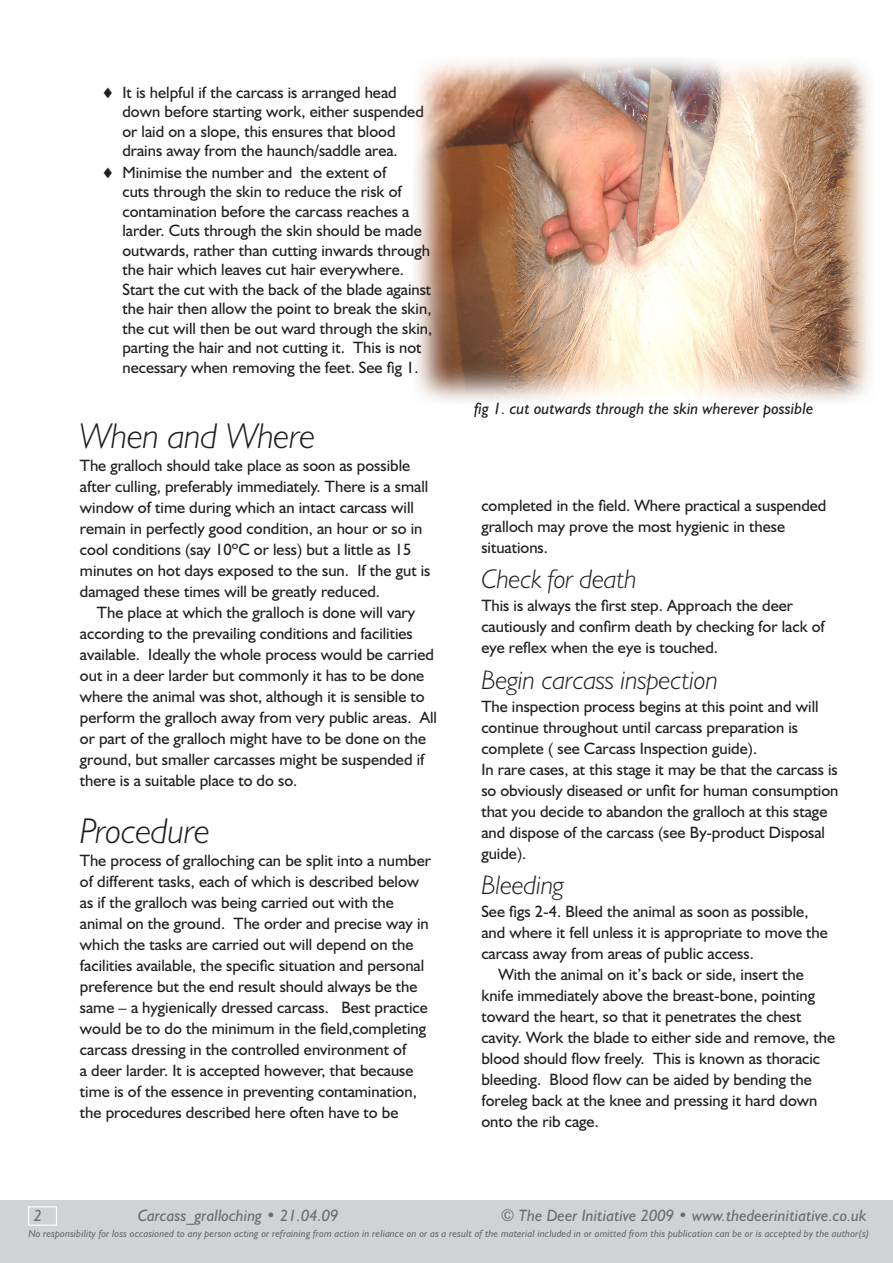
<style>
.page{position:relative;width:893px;height:1263px;background:#fff}
.page>*{position:absolute;margin:0;border:0;box-sizing:border-box;transform-origin:0 0}
.headerMin{font:italic 300 36px "Humanist 521 BT";letter-spacing:-.005em;color:#231f20}
.headerMinMin{font:italic 300 27px "Humanist 521 BT";letter-spacing:-.005em;color:#231f20}
.indentBullet{font:16.5px/21px "Humanist 521 BT";color:#231f20}
.basic_indent{font:16.5px/21px "Humanist 521 BT";color:#231f20}
.t1{font:italic 16.5px "Humanist 521 BT";color:#6c6d70}
.t2{font:italic 16.5px "Humanist 521 BT";color:#231f20}
.t3{font:italic 10.5px "Humanist 521 BT";letter-spacing:.005em;color:#6c6d70}
</style>
<div class="page">
<img style="left:0;top:59px;width:893px;height:1142px">
<div style="left:0;top:1201px;width:893px;height:62px;background:#d1d2d4"></div>
<div style="left:28px;top:1206px;width:29px;height:20px;border:1px solid #fff"></div>
<p class="indentBullet" style="left:101px;top:81px;width:297px">♦ It is helpful if the carcass is arranged head</p>
<p class="indentBullet" style="left:122px;top:101px;width:303px;line-height:19.5px">down before starting work, either suspended or laid on a slope, this ensures that blood drains away from the haunch/saddle area.</p>
<p class="indentBullet" style="left:122px;top:182px;width:311px;line-height:19.5px">cuts through the skin to reduce the risk of contamination before the carcass reaches a larder. Cuts through the skin should be made outwards, rather than cutting inwards through the hair which leaves cut hair everywhere.<br>Start the cut with the back of the blade against the hair then allow the point to break the skin, the cut will then be out ward through the skin, parting the hair and not cutting it. This is not necessary when removing the feet. See fig 1.</p>
<p class="indentBullet" style="left:101px;top:161px;width:287px">♦ Minimise the number and the extent of</p>
<p class="headerMin" style="left:80px;top:414px;width:237px">When and Where</p>
<p class="indentBullet" style="left:80px;top:455px;width:352px">The gralloch should take place as soon as possible after culling, preferably immediately. There is a small window of time during which an intact carcass will remain in perfectly good condition, an hour or so in cool conditions (say 10ºC or less) but a little as 15 minutes on hot days exposed to the sun. If the gut is damaged these times will be greatly reduced.</p>
<p class="basic_indent" style="left:80px;top:602px;width:359px;text-indent:17px">The place at which the gralloch is done will vary according to the prevailing conditions and facilities available. Ideally the whole process would be carried out in a deer larder but commonly it has to be done where the animal was shot, although it is sensible to perform the gralloch away from very public areas. All or part of the gralloch might have to be done on the ground, but smaller carcasses might be suspended if there is a suitable place to do so.</p>
<p class="headerMin" style="left:80px;top:809px;width:132px">Procedure</p>
<p class="indentBullet" style="left:80px;top:849px;width:352px">The process of gralloching can be split into a number of different tasks, each of which is described below as if the gralloch was being carried out with the animal on the ground. The order and precise way in which the tasks are carried out will depend on the facilities available, the specific situation and personal preference but the end result should always be the same – a hygienically dressed carcass. Best practice would be to do the minimum in the field,completing carcass dressing in the controlled environment of<br>a deer larder. It is accepted however, that because time is of the essence in preventing contamination, the procedures described here often have to be</p>
<p class="t2" style="left:475px;top:399px;width:340px">fig 1 . cut outwards through the skin wherever possible</p>
<p class="indentBullet" style="left:481px;top:494px;width:347px">completed in the field. Where practical a suspended gralloch may prove the most hygienic in these situations.</p>
<p class="headerMinMin" style="left:481px;top:562px;width:157px">Check for death</p>
<p class="indentBullet" style="left:481px;top:595px;width:345px">This is always the first step. Approach the deer cautiously and confirm death by checking for lack of eye reflex when the eye is touched.</p>
<p class="headerMinMin" style="left:481px;top:663px;width:238px">Begin carcass inspection</p>
<p class="indentBullet" style="left:481px;top:695px;width:339px">The inspection process begins at this point and will continue throughout until carcass preparation is complete ( see Carcass Inspection guide).</p>
<p class="indentBullet" style="left:481px;top:758px;width:359px">In rare cases, at this stage it may be that the carcass is so obviously diseased or unfit for human consumption that you decide to abandon the gralloch at this stage and dispose of the carcass (see By-product Disposal guide).</p>
<p class="headerMinMin" style="left:481px;top:869px;width:84px">Bleeding</p>
<p class="indentBullet" style="left:481px;top:901px;width:348px">See figs 2-4. Bleed the animal as soon as possible, and where it fell unless it is appropriate to move the carcass away from areas of public access.</p>
<p class="basic_indent" style="left:481px;top:964px;width:355px;text-indent:17px">With the animal on it’s back or side, insert the knife immediately above the breast-bone, pointing toward the heart, so that it penetrates the chest cavity. Work the blade to either side and remove, the blood should flow freely. This is known as thoracic bleeding. Blood flow can be aided by bending the foreleg back at the knee and pressing it hard down onto the rib cage.</p>
<p class="t1" style="left:138px;top:1205px;width:202px">Carcass_gralloching • 21 .04.09</p>
<p class="t1" style="left:501px;top:1205px;width:367px">© The Deer Initiative 2009 • www.thedeerinitiative.co.uk</p>
<p class="t3" style="left:28px;top:1227px;width:843px">No responsibility for loss occasioned to any person acting or refraining from action in reliance on or as a result of the material included in or omitted from this publication can be or is accepted by the author(s)</p>
</div>
